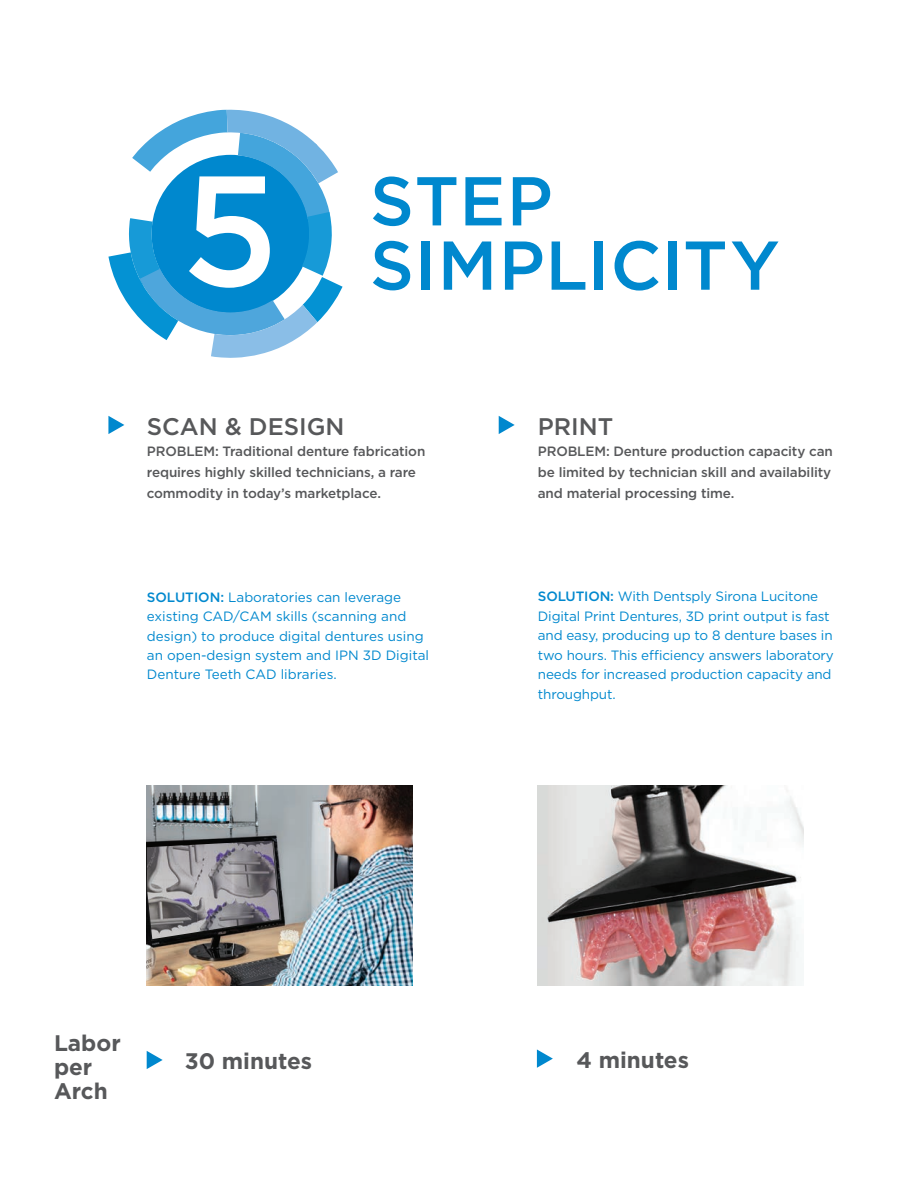
<style>
.page{position:relative;width:918px;height:1188px;background:#fff}
.page>*{position:absolute;margin:0;border:0;box-sizing:border-box;transform-origin:0 0}
.t1{font:500 24px "Gotham";color:#57585a}
.t2{font:700 22.5px "Gotham";color:#57585a}
.t3{font:13.5px/19.5px "Gotham";letter-spacing:-.01em;color:#0088ce}
.t4{font:500 13.5px/21px "Gotham";letter-spacing:-.01em;color:#57585a}
.s1{font-weight:500}
</style>
<div class="page">
<img style="left:147px;top:786px;width:265px;height:200px">
<img style="left:147px;top:841px;width:132px;height:98px">
<img style="left:538px;top:786px;width:265px;height:200px">
<svg style="left:373px;top:177px;width:37px;height:49px"></svg>
<svg style="left:417px;top:177px;width:39px;height:48px"></svg>
<svg style="left:465px;top:177px;width:37px;height:48px"></svg>
<svg style="left:513px;top:177px;width:37px;height:48px"></svg>
<svg style="left:373px;top:241px;width:37px;height:49px"></svg>
<div style="left:422px;top:242px;width:8px;height:48px;background:#0088ce"></div>
<svg style="left:444px;top:241px;width:47px;height:49px"></svg>
<svg style="left:505px;top:241px;width:37px;height:49px"></svg>
<svg style="left:552px;top:241px;width:33px;height:49px"></svg>
<div style="left:595px;top:242px;width:8px;height:48px;background:#0088ce"></div>
<svg style="left:615px;top:241px;width:44px;height:50px"></svg>
<div style="left:668px;top:242px;width:9px;height:48px;background:#0088ce"></div>
<svg style="left:686px;top:242px;width:39px;height:48px"></svg>
<svg style="left:732px;top:241px;width:47px;height:49px"></svg>
<svg style="left:108px;top:109px;width:235px;height:249px"></svg>
<svg style="left:108px;top:416px;width:16px;height:18px"></svg>
<svg style="left:147px;top:1051px;width:16px;height:18px"></svg>
<svg style="left:499px;top:416px;width:16px;height:18px"></svg>
<svg style="left:537px;top:1049px;width:16px;height:19px"></svg>
<p class="t1" style="left:147px;top:411px;width:199px">SCAN &amp; DESIGN</p>
<p class="t4" style="left:147px;top:441px;width:280px">PROBLEM: Traditional denture fabrication requires highly skilled technicians, a rare commodity in today’s marketplace.</p>
<p class="t3" style="left:147px;top:587px;width:284px"><span class="s1">SOLUTION:</span> Laboratories can leverage existing CAD/CAM skills (scanning and design) to produce digital dentures using an open-design system and IPN 3D Digital Denture Teeth CAD libraries.</p>
<p class="t1" style="left:538px;top:411px;width:77px">PRINT</p>
<p class="t4" style="left:538px;top:441px;width:297px">PROBLEM: Denture production capacity can be limited by technician skill and availability and material processing time.</p>
<p class="t3" style="left:538px;top:587px;width:298px"><span class="s1">SOLUTION:</span> With Dentsply Sirona Lucitone Digital Print Dentures, 3D print output is fast and easy, producing up to 8 denture bases in two hours. This efficiency answers laboratory needs for increased production capacity and throughput.</p>
<p class="t2" style="left:54px;top:1028px;width:68px">Labor</p>
<p class="t2" style="left:54px;top:1052px;width:40px">per</p>
<p class="t2" style="left:54px;top:1076px;width:55px">Arch</p>
<p class="t2" style="left:185px;top:1046px;width:129px">30 minutes</p>
<p class="t2" style="left:577px;top:1045px;width:114px">4 minutes</p>
</div>
